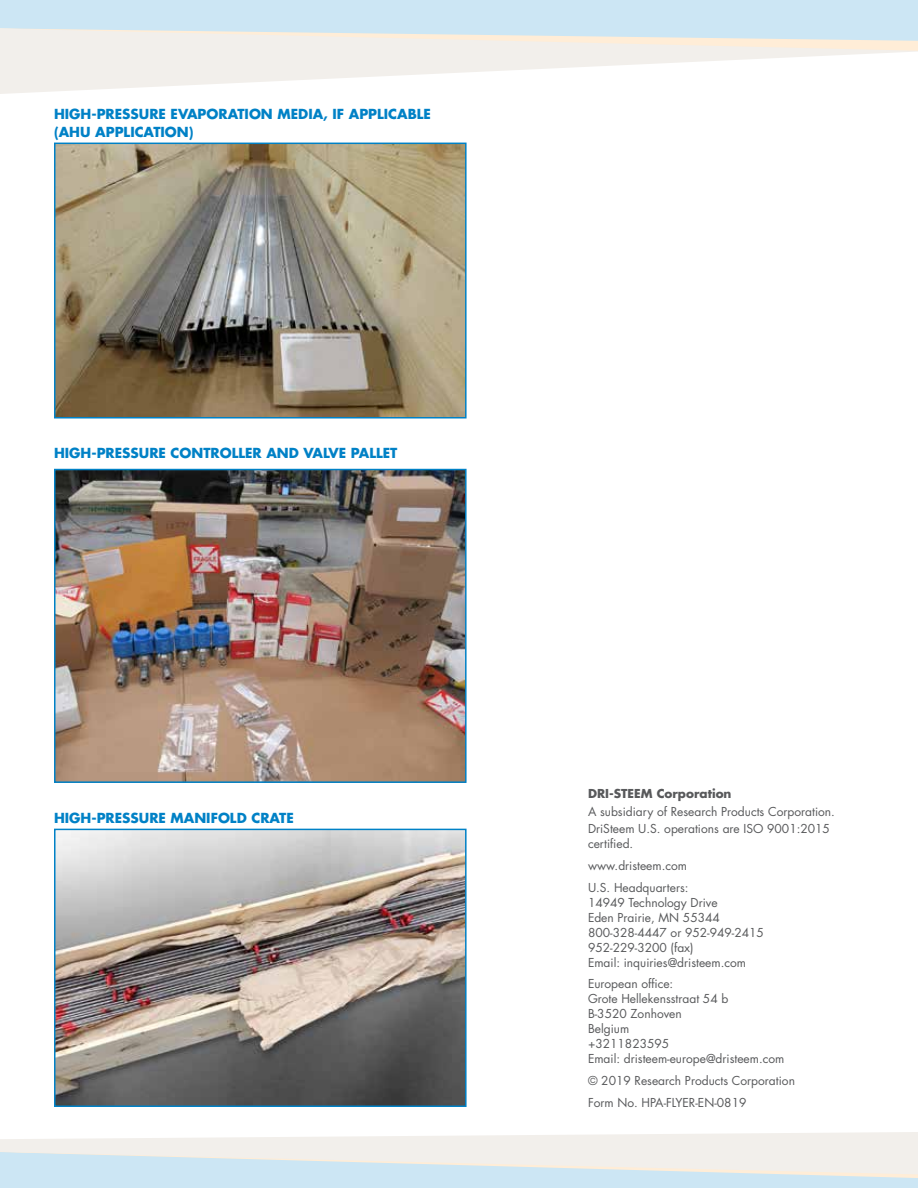
<style>
.page{position:relative;width:918px;height:1188px;background:#fff}
.page>*{position:absolute;margin:0;border:0;box-sizing:border-box;transform-origin:0 0}
.t1{font:700 13.5px/18px "Futura Std";color:#0081c6}
.t2{font:12px/15px "Futura Std";color:#58595b}
.t3{font:700 12px "Futura Std";color:#58595b}
</style>
<div class="page">
<svg style="left:0;top:51px;width:918px;height:43px;fill:#f2efeb"></svg>
<svg style="left:0;top:0;width:918px;height:51px;background:#d9e8ef"></svg>
<svg style="left:0;top:1132px;width:918px;height:56px;background:#e3ecef"></svg>
<img style="left:57px;top:832px;width:407px;height:272px">
<div style="left:54px;top:829px;width:413px;height:278px;border:2px solid #0081c6"></div>
<img style="left:57px;top:472px;width:407px;height:308px">
<div style="left:54px;top:469px;width:413px;height:314px;border:2px solid #0081c6"></div>
<img style="left:57px;top:146px;width:407px;height:269px">
<div style="left:54px;top:143px;width:413px;height:275px;border:2px solid #0081c6"></div>
<p class="t1" style="left:54px;top:105px;width:379px">HIGH-PRESSURE EVAPORATION MEDIA, IF APPLICABLE (AHU APPLICATION)</p>
<p class="t1" style="left:54px;top:444px;width:345px">HIGH-PRESSURE CONTROLLER AND VALVE PALLET</p>
<p class="t1" style="left:54px;top:809px;width:241px">HIGH-PRESSURE MANIFOLD CRATE</p>
<p class="t3" style="left:588px;top:786px;width:145px">DRI-STEEM Corporation</p>
<p class="t2" style="left:588px;top:803px;width:248px;line-height:17.5px">A subsidiary of Research Products Corporation.<br>DriSteem U.S. operations are ISO 9001:2015</p>
<p class="t2" style="left:588px;top:833px;width:102px;line-height:21.8px">certified. www.dristeem.com<br>U.S. Headquarters:</p>
<p class="t2" style="left:588px;top:895px;width:177px">14949 Technology Drive<br>Eden Prairie, MN 55344<br>800-328-4447 or 952-949-2415<br>952-229-3200 (fax)<br>Email: inquiries@dristeem.com</p>
<p class="t2" style="left:588px;top:977px;width:198px">European office:<br>Grote Hellekensstraat 54 b<br>B-3520 Zonhoven<br>Belgium<br>+3211823595<br>Email: dristeem-europe@dristeem.com</p>
<p class="t2" style="left:588px;top:1070px;width:209px;line-height:21.8px">© 2019 Research Products Corporation<br>Form No. HPA-FLYER-EN-0819</p>
</div>
